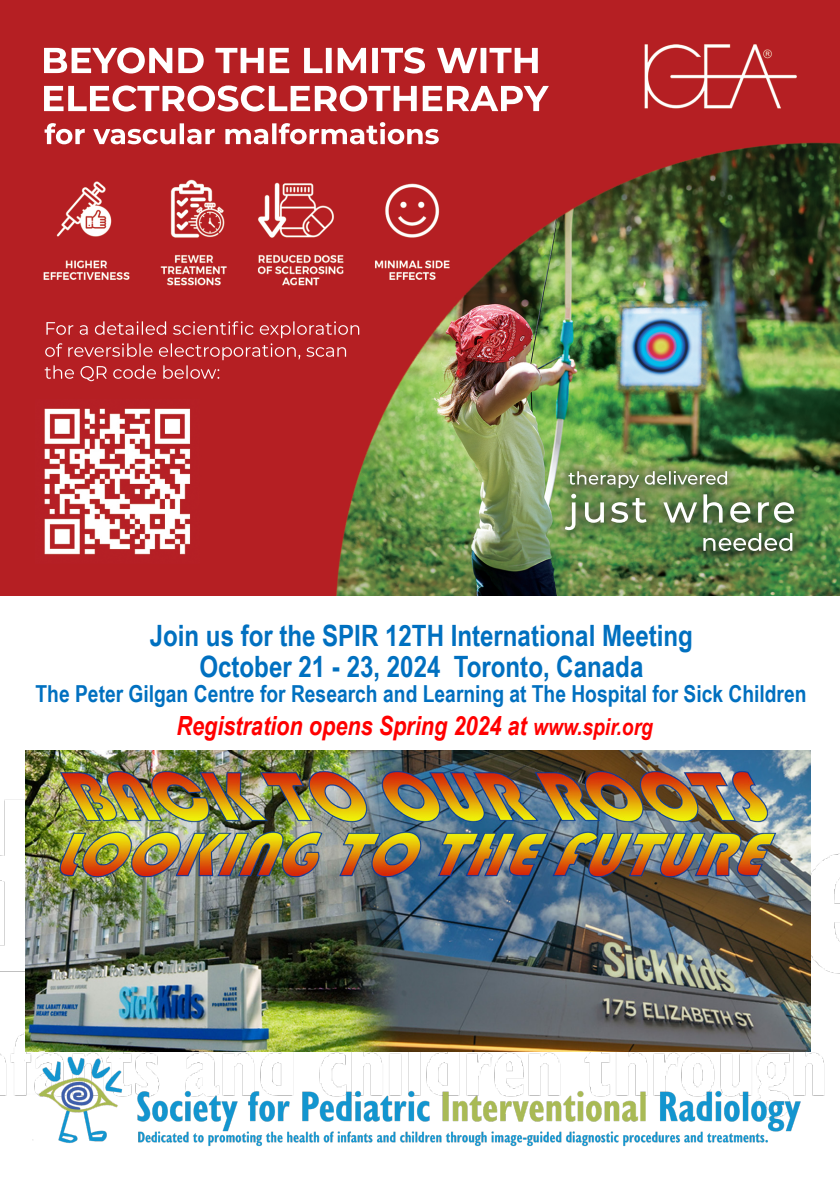
<style>
.page{position:relative;width:840px;height:1191px;background:#fff}
.page>*{position:absolute;margin:0;border:0;box-sizing:border-box;transform-origin:0 0}
.t1{font:700 29.4px/30.2px "Arial Narrow";color:#0070c0;text-align:center}
.t2{font:italic 700 26.4px "Arial Narrow";color:#f00}
.t3{font:700 23.4px "Arial Narrow";color:#0070c0}
.s1{font-size:23.4px}
</style>
<div class="page">
<img style="left:0;top:0;width:839px;height:592px">
<img style="left:0;top:592px;width:839px;height:504px">
<img style="left:24px;top:750px;width:786px;height:397px">
<p class="t1" style="left:150px;top:619px;width:544px">Join us for the SPIR 12TH International Meeting<br>October 21 - 23, 2024 Toronto, Canada</p>
<p class="t3" style="left:35px;top:676px;width:772px">The Peter Gilgan Centre for Research and Learning at The Hospital for Sick Children</p>
<p class="t2" style="left:176px;top:705px;width:477px">Registration opens Spring 2024 at <span class="s1">www.spir.org</span></p>
</div>
